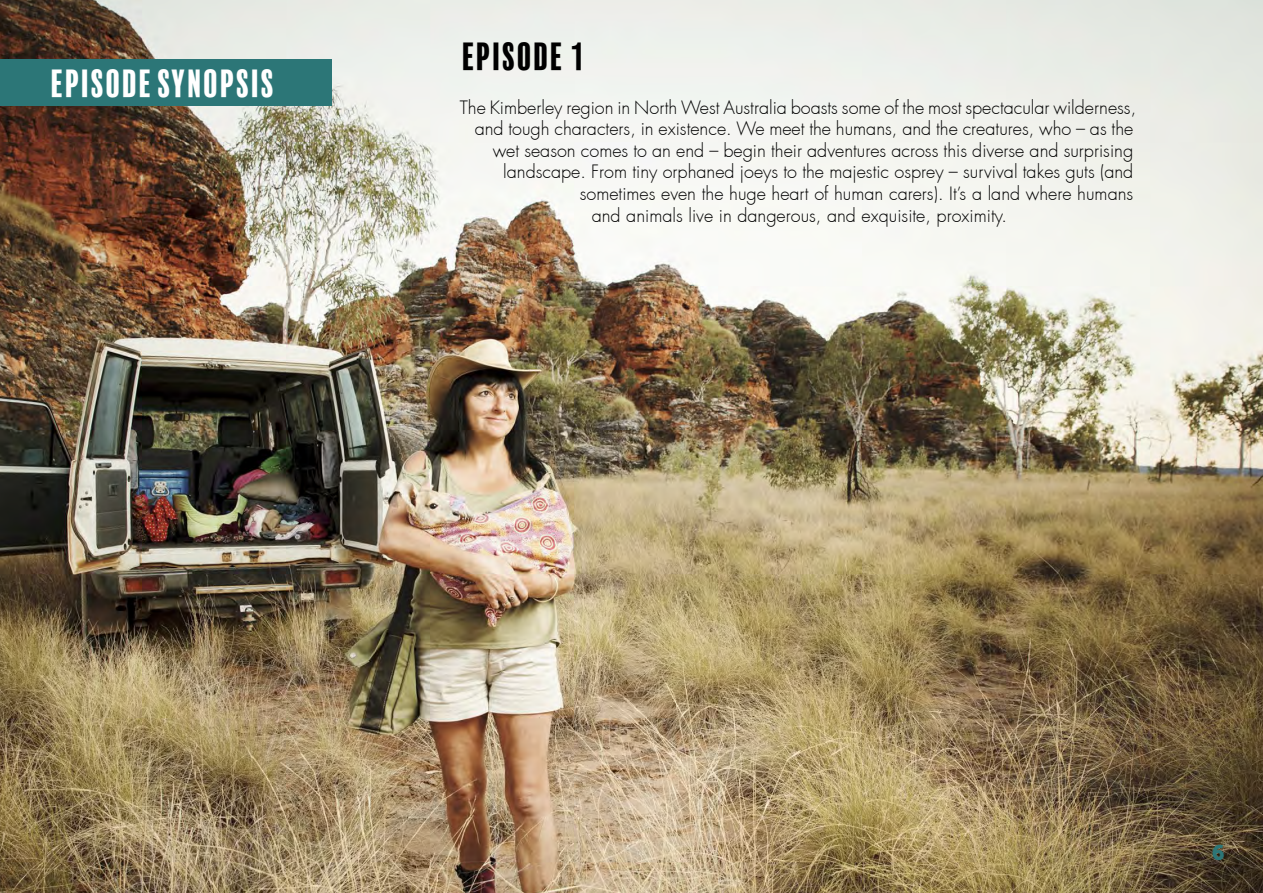
<style>
.page{position:relative;width:1263px;height:893px;background:#fff}
.page>*{position:absolute;margin:0;border:0;box-sizing:border-box;transform-origin:0 0}
.t1{font:36px "Balboa Plus Fill";color:#fff}
.t2{font:36px "Balboa Plus Fill";color:#000}
.t3{font:21px "Museo 900";color:#2c7677}
.t4{font:300 18px "Futura";color:#000}
</style>
<div class="page">
<img style="left:0;top:0;width:1263px;height:893px">
<div style="left:0;top:60px;width:332px;height:46px;background:#2c7677"></div>
<h1 class="t1" style="left:51px;top:63px;width:226px">EPISODE SYNOPSIS</h1>
<h1 class="t2" style="left:462px;top:37px;width:126px">EPISODE 1</h1>
<p class="t4" style="left:460px;top:96px;width:678px">The Kimberley region in North West Australia boasts some of the most spectacular wilderness,</p>
<p class="t4" style="left:475px;top:118px;width:660px">and tough characters, in existence. We meet the humans, and the creatures, who – as the</p>
<p class="t4" style="left:493px;top:139px;width:642px">wet season comes to an end – begin their adventures across this diverse and surprising</p>
<p class="t4" style="left:503px;top:161px;width:632px">landscape. From tiny orphaned joeys to the majestic osprey – survival takes guts (and</p>
<p class="t4" style="left:580px;top:182px;width:555px">sometimes even the huge heart of human carers). It’s a land where humans</p>
<p class="t4" style="left:592px;top:204px;width:417px">and animals live in dangerous, and exquisite, proximity.</p>
<p class="t3" style="left:1212px;top:841px;width:14px">6</p>
</div>
